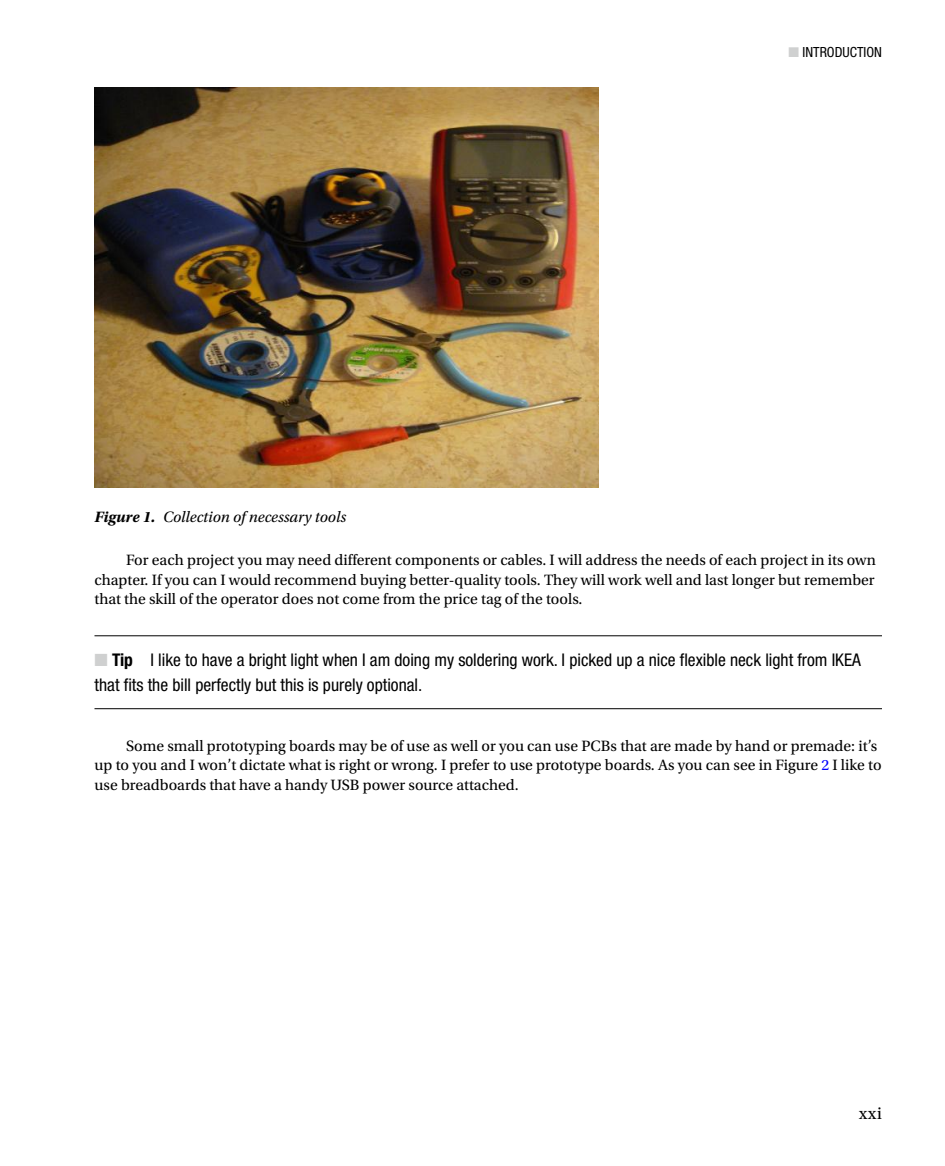
<style>
.page{position:relative;width:945px;height:1166px;background:#fff}
.page>*{position:absolute;margin:0;border:0;box-sizing:border-box;transform-origin:0 0}
.t1{font:condensed 17.5px/24.5px "Helvetica Neue";color:#000}
.t2{font:17.5px "Utopia Std";color:#000}
.t3{font:15.75px/19.2px "Utopia Std";color:#000;text-align:justify}
.t4{font:italic 15.75px "Utopia Std";color:#000}
.t5{font:condensed 14px "Helvetica Neue";color:#000}
.s1{font-weight:700}
.s2{color:#cfd0d0}
.s3{color:#00f}
</style>
<div class="page">
<hr style="left:94px;top:635px;width:788px;height:1px;background:#000">
<hr style="left:94px;top:708px;width:788px;height:1px;background:#000">
<img style="left:94px;top:88px;width:504px;height:399px">
<p class="t4" style="left:94px;top:508px;width:253px"><span class="s1">Figure 1.</span> Collection of necessary tools</p>
<p class="t5" style="left:789px;top:44px;width:95px"><span class="s2">■</span> Introduction</p>
<p class="t3" style="left:94px;top:551px;width:783px;text-indent:32px">For each project you may need different components or cables. I will address the needs of each project in its own chapter. If you can I would recommend buying better-quality tools. They will work well and last longer but remember that the skill of the operator does not come from the price tag of the tools.</p>
<p class="t1" style="left:94px;top:647px;width:768px"><span class="s2">■</span> <span class="s1">Tip</span> I like to have a bright light when I am doing my soldering work. I picked up a nice flexible neck light from IKEA that fits the bill perfectly but this is purely optional.</p>
<p class="t3" style="left:94px;top:736px;width:789px;text-align:left;text-indent:32px">Some small prototyping boards may be of use as well or you can use PCBs that are made by hand or premade: it’s up to you and I won’t dictate what is right or wrong. I prefer to use prototype boards. As you can see in Figure <span class="s3">2</span> I like to use breadboards that have a handy USB power source attached.</p>
<p class="t2" style="left:859px;top:1103px;width:24px">xxi</p>
</div>
